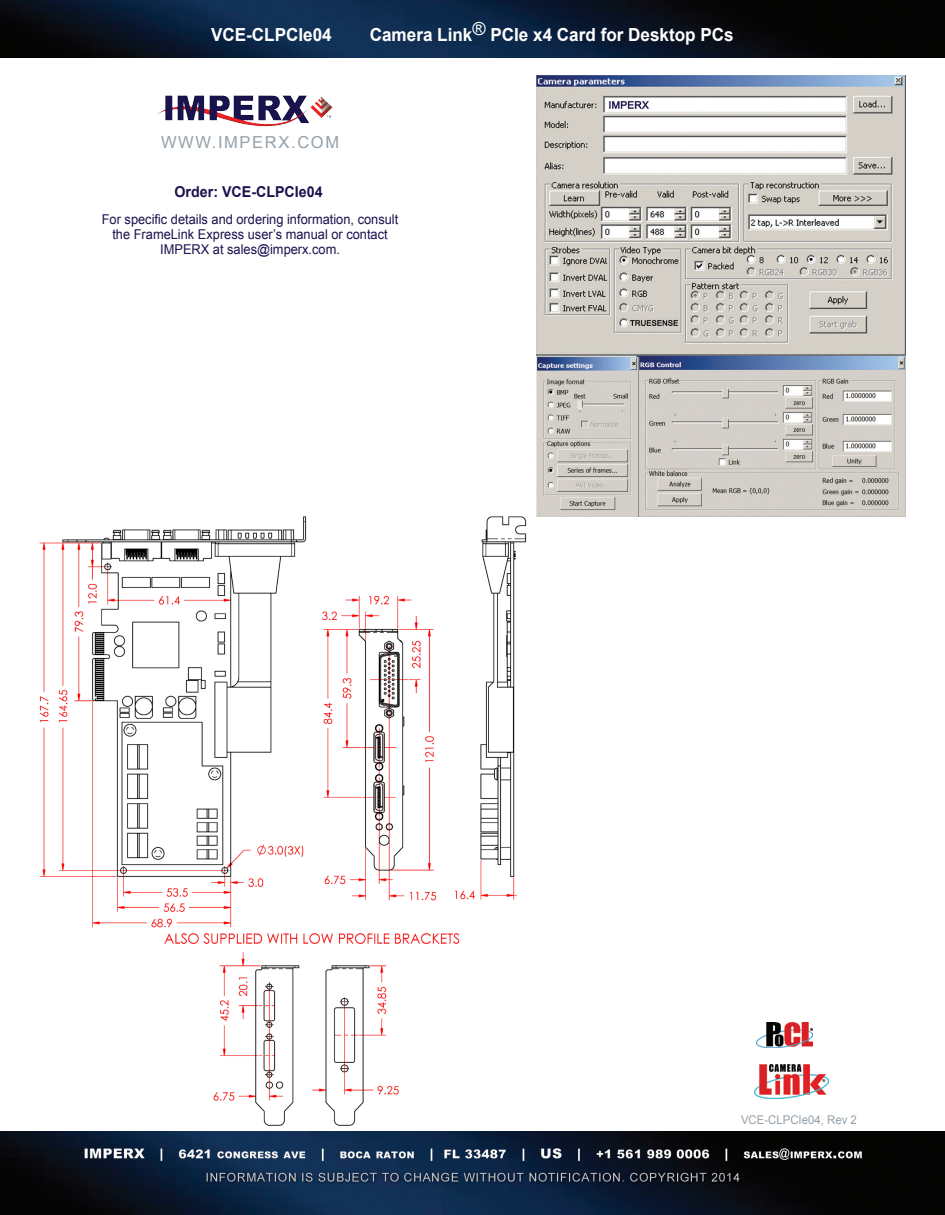
<style>
.page{position:relative;width:945px;height:1215px;background:#fff}
.page>*{position:absolute;margin:0;border:0;box-sizing:border-box;transform-origin:0 0}
.t1{font:700 18px "Arial";color:#fff;scale:.95 1}
.t2{font:16.5px "Arial";letter-spacing:.1em;color:#94a0a9}
.t3{font:700 15px "Arial";color:#19134e;scale:.95 1}
.t4{font:13.5px/15px "Arial";color:#19134e;text-align:center;scale:.95 1}
.t5{font:12px "Arial";color:#94a0a9;scale:.95 1}
</style>
<div class="page">
<img style="left:0;top:0;width:945px;height:58px">
<img style="left:0;top:1132px;width:945px;height:83px">
<img style="left:757px;top:1023px;width:56px;height:25px">
<img style="left:39px;top:516px;width:488px;height:610px">
<img style="left:755px;top:1064px;width:73px;height:34px">
<img style="left:157px;top:95px;width:176px;height:32px">
<img style="left:536px;top:75px;width:369px;height:441px">
<p class="t1" style="left:211px;top:22px;width:129px">VCE-CLPCIe04</p>
<p class="t1" style="left:370px;top:22px;width:385px">Camera Link<sup>®</sup> PCIe x4 Card for Desktop PCs</p>
<p class="t2" style="left:161px;top:131px;width:180px">WWW.IMPERX.COM</p>
<p class="t3" style="left:175px;top:182px;width:157px">Order: VCE-CLPCIe04</p>
<p class="t4" style="left:102px;top:212px;width:314px">For specific details and ordering information, consult the FrameLink Express user’s manual or contact</p>
<p class="t4" style="left:160px;top:242px;width:191px">IMPERX at sales@imperx.com.</p>
<p class="t5" style="left:741px;top:1112px;width:124px">VCE-CLPCIe04, Rev 2</p>
</div>
